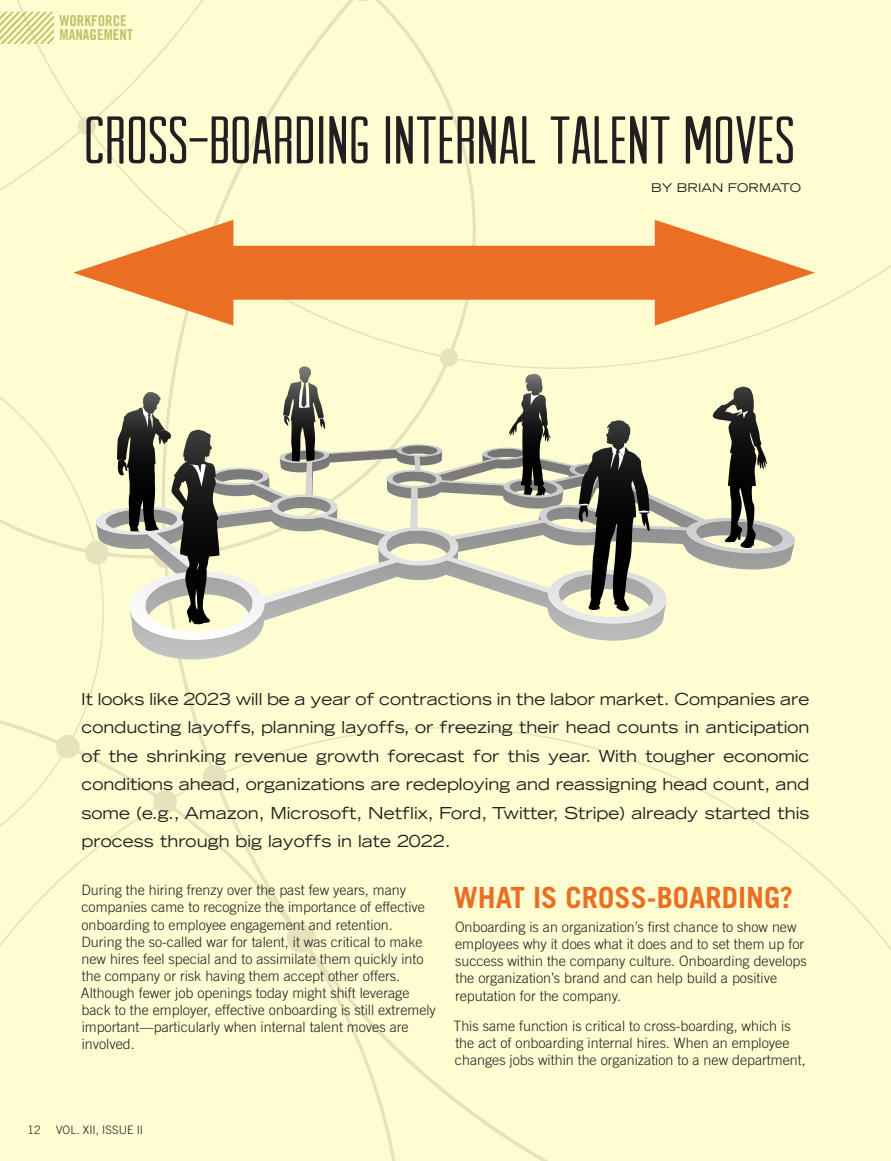
<style>
.page{position:relative;width:891px;height:1161px;background:#fff}
.page>*{position:absolute;margin:0;border:0;box-sizing:border-box;transform-origin:0 0}
.t1{font:67.5px "Arvil Sans";color:#231f20}
.t2{font:700 29.25px "Trade Gothic LT Std";color:#eb6f23}
.t3{font:expanded 16.5px/28.5px "Trade Gothic LT Std";color:#231f20;text-align:justify}
.t4{font:15px/14.2px "Trade Gothic LT Std Bd Cn 20";color:#c4bf65}
.t5{font:300 14.25px/17.1px "Trade Gothic LT Std";color:#231f20}
.t6{font:expanded 12px "Trade Gothic LT Std";color:#231f20}
.t7{font:300 11.7px "Trade Gothic LT Std";color:#231f20}
</style>
<div class="page">
<div style="left:0;top:558px;width:104px;height:139px;background:#fefdd1"></div>
<div style="left:85px;top:541px;width:24px;height:23px;background:#e6e2bc;border-radius:50%"></div>
<div style="left:162px;top:0;width:729px;height:1161px;background:#fefdd1"></div>
<div style="left:0;top:0;width:476px;height:558px;background:#fefdd1"></div>
<div style="left:0;top:697px;width:404px;height:464px;background:#fefdd1"></div>
<img style="left:0;top:12px;width:54px;height:32px">
<svg style="left:95px;top:444px;width:500px;height:196px;background:#e1e0c4"></svg>
<svg style="left:246px;top:366px;width:171px;height:134px;background:#dadab9"></svg>
<svg style="left:509px;top:374px;width:42px;height:121px;background:#848473"></svg>
<svg style="left:117px;top:392px;width:38px;height:139px;background:#5b5b50"></svg>
<svg style="left:161px;top:430px;width:58px;height:195px;background:#838274"></svg>
<svg style="left:576px;top:420px;width:74px;height:191px;background:#7b7b6b"></svg>
<svg style="left:710px;top:387px;width:57px;height:162px;background:#93927d"></svg>
<svg style="left:73px;top:220px;width:742px;height:106px;background:#f4b579"></svg>
<p class="t4" style="left:59px;top:14px;width:75px">WORKFORCE<br>MANAGEMENT</p>
<h1 class="t1" style="left:84px;top:103px;width:713px">CROSS-BOARDING INTERNAL TALENT MOVES</h1>
<p class="t6" style="left:651px;top:180px;width:152px">BY BRIAN FORMATO</p>
<p class="t3" style="left:81px;top:684px;width:730px">It looks like 2023 will be a year of contractions in the labor market. Companies are conducting layoffs, planning layoffs, or freezing their head counts in anticipation of the shrinking revenue growth forecast for this year. With tougher economic conditions ahead, organizations are redeploying and reassigning head count, and some (e.g., Amazon, Microsoft, Netflix, Ford, Twitter, Stripe) already started this process through big layoffs in late 2022.</p>
<p class="t5" style="left:81px;top:882px;width:356px">During the hiring frenzy over the past few years, many companies came to recognize the importance of effective onboarding to employee engagement and retention.<br>During the so-called war for talent, it was critical to make new hires feel special and to assimilate them quickly into the company or risk having them accept other offers.<br>Although fewer job openings today might shift leverage back to the employer, effective onboarding is still extremely important—particularly when internal talent moves are involved.</p>
<h2 class="t2" style="left:453px;top:880px;width:341px">WHAT IS CROSS-BOARDING?</h2>
<p class="t5" style="left:455px;top:918px;width:353px">Onboarding is an organization’s first chance to show new employees why it does what it does and to set them up for success within the company culture. Onboarding develops the organization’s brand and can help build a positive reputation for the company.</p>
<p class="t5" style="left:453px;top:1017px;width:354px">This same function is critical to cross-boarding, which is the act of onboarding internal hires. When an employee changes jobs within the organization to a new department,</p>
<p class="t7" style="left:28px;top:1123px;width:14px">12</p>
<p class="t7" style="left:56px;top:1123px;width:88px">VOL. XII, ISSUE II</p>
</div>
